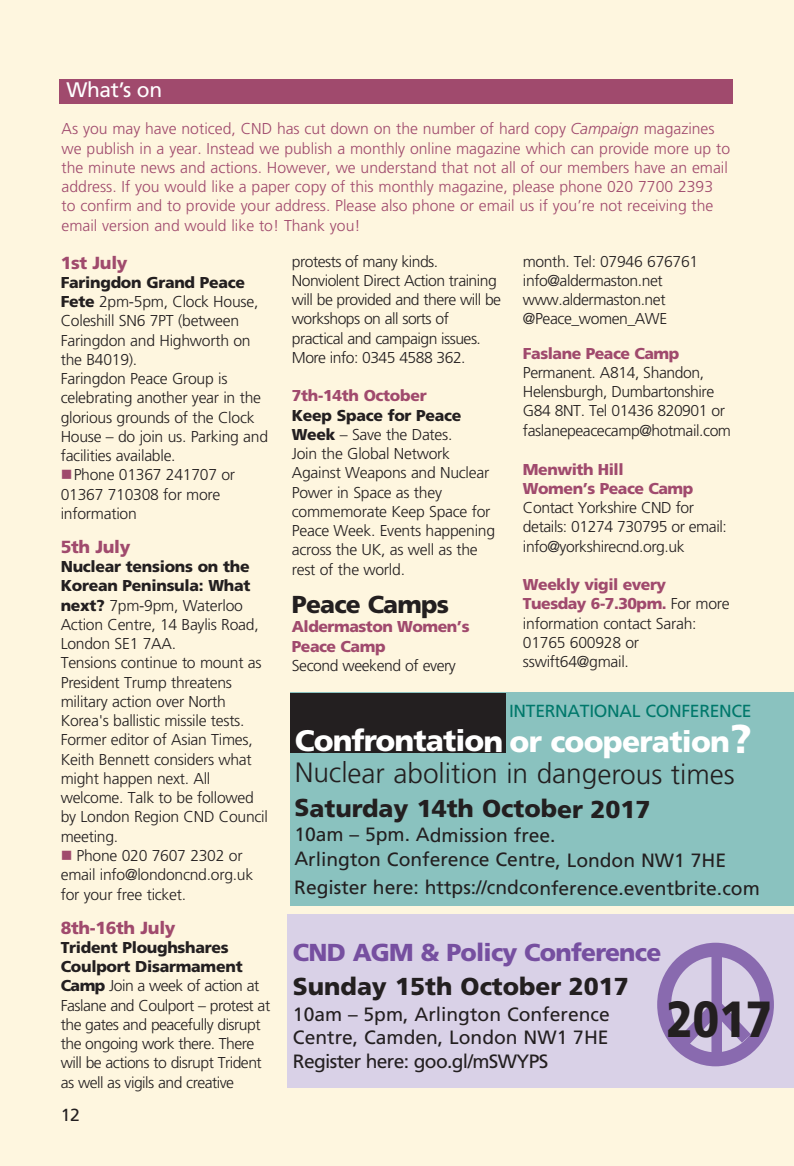
<style>
.page{position:relative;width:794px;height:1166px;background:#fef6df}
.page>*{position:absolute;margin:0;border:0;box-sizing:border-box;transform-origin:0 0}
.t1{font:900 50.75px "Frutiger";color:#231f20;scale:.85 1}
.t2{font:900 29.75px "Frutiger";letter-spacing:-.035em;color:#fff}
.t3{font:300 28px "Frutiger";letter-spacing:-.005em;color:#231f20}
.t4{font:900 24.5px "Frutiger";letter-spacing:-.005em;color:#231f20}
.t5{font:900 24.5px "Frutiger";letter-spacing:-.03em;color:#764fa0}
.t6{font:900 24.5px "Frutiger";letter-spacing:-.03em;color:#231f20}
.t7{font:21px "Frutiger";letter-spacing:-.015em;color:#fff}
.t8{font:19.25px/23.8px "Frutiger";letter-spacing:-.005em;color:#231f20}
.t9{font:900 17.5px "Frutiger";letter-spacing:-.02em;color:#a04a6d}
.t10{font:17.5px "Frutiger";letter-spacing:-.015em;color:#00786b}
.t11{font:17.5px "Frutiger";color:#231f20}
.t12{font:300 15.75px/19.2px "Frutiger";letter-spacing:-.015em;color:#231f20}
.t13{font:300 15.75px/19.2px "Frutiger";color:#a04a6d}
.t14{font:300 15.75px/19.2px "Frutiger";letter-spacing:-.035em;color:#231f20}
.t15{font:900 15.75px/19.2px "Frutiger";letter-spacing:-.03em;color:#a04a6d}
.s1{font-style:italic}
.s2{font-weight:900}
.s3{color:#a04a6d}
.s4{font-weight:900;color:#a04a6d}
.s5{font-size:40.25px}
</style>
<div class="page">
<div style="left:290px;top:692px;width:504px;height:214px;background:#8ac2bf"></div>
<div style="left:290px;top:693px;width:215px;height:59px;background:#231f20"></div>
<div style="left:60px;top:79px;width:673px;height:25px;background:#a04a6d"></div>
<div style="left:288px;top:914px;width:506px;height:174px;background:#d9d1e7"></div>
<svg style="left:657px;top:943px;width:117px;height:123px"></svg>
<h3 class="t7" style="left:66px;top:82px;width:97px">What’s on</h3>
<p class="t13" style="left:62px;top:120px;width:670px">As you may have noticed, CND has cut down on the number of hard copy <span class="s1">Campaign</span> magazines we publish in a year. Instead we publish a monthly online magazine which can provide more up to the minute news and actions. However, we understand that not all of our members have an email address. If you would like a paper copy of this monthly magazine, please phone 020 7700 2393 to confirm and to provide your address. Please also phone or email us if you’re not receiving the email version and would like to! Thank you!</p>
<p class="t9" style="left:61px;top:255px;width:68px">1st July</p>
<p class="t12" style="left:61px;top:274px;width:209px"><span class="s2">Faringdon Grand Peace<br>Fete</span> 2pm-5pm, Clock House,<br>Coleshill SN6 7PT (between<br>Faringdon and Highworth on the B4019).<br>Faringdon Peace Group is celebrating another year in the glorious grounds of the Clock<br>House – do join us. Parking and facilities available.</p>
<p class="t12" style="left:61px;top:466px;width:176px"><span class="s3">■</span>Phone 01367 241707 or<br>01367 710308 for more information</p>
<p class="t9" style="left:61px;top:540px;width:71px">5th July</p>
<p class="t12" style="left:61px;top:558px;width:209px"><span class="s2">Nuclear tensions on the<br>Korean Peninsula: What next?</span> 7pm-9pm, Waterloo<br>Action Centre, 14 Baylis Road,<br>London SE1 7AA.<br>Tensions continue to mount as<br>President Trump threatens military action over North<br>Korea's ballistic missile tests.<br>Former editor of Asian Times,<br>Keith Bennett considers what might happen next. All welcome. Talk to be followed by London Region CND Council meeting.</p>
<p class="t12" style="left:61px;top:847px;width:194px"><span class="s3">■</span> Phone 020 7607 2302 or email info@londoncnd.org.uk for your free ticket.</p>
<p class="t9" style="left:61px;top:920px;width:116px">8th-16th July</p>
<p class="t14" style="left:61px;top:939px;width:211px"><span class="s2">Trident Ploughshares<br>Coulport Disarmament<br>Camp</span> Join a week of action at<br>Faslane and Coulport – protest at the gates and peacefully disrupt the ongoing work there. There will be actions to disrupt Trident as well as vigils and creative</p>
<p class="t11" style="left:61px;top:1108px;width:21px">12</p>
<p class="t14" style="left:292px;top:253px;width:211px">protests of many kinds.<br>Nonviolent Direct Action training will be provided and there will be workshops on all sorts of practical and campaign issues.<br>More info: 0345 4588 362.</p>
<p class="t15" style="left:292px;top:387px;width:136px">7th-14th October</p>
<p class="t12" style="left:292px;top:407px;width:205px"><span class="s2">Keep Space for Peace<br>Week</span> – Save the Dates.<br>Join the Global Network<br>Against Weapons and Nuclear<br>Power in Space as they commemorate Keep Space for<br>Peace Week. Events happening across the UK, as well as the rest of the world.</p>
<h3 class="t6" style="left:292px;top:595px;width:159px">Peace Camps</h3>
<p class="t15" style="left:292px;top:618px;width:179px">Aldermaston Women’s<br>Peace Camp</p>
<p class="t12" style="left:292px;top:657px;width:166px">Second weekend of every</p>
<p class="t12" style="left:523px;top:253px;width:177px">month. Tel: 07946 676761 info@aldermaston.net www.aldermaston.net @Peace_women_AWE</p>
<p class="t15" style="left:523px;top:345px;width:158px">Faslane Peace Camp</p>
<p class="t12" style="left:523px;top:364px;width:210px">Permanent. A814, Shandon,<br>Helensburgh, Dumbartonshire<br>G84 8NT. Tel 01436 820901 or faslanepeacecamp@hotmail.com</p>
<p class="t15" style="left:523px;top:461px;width:172px">Menwith Hill<br>Women’s Peace Camp</p>
<p class="t12" style="left:523px;top:499px;width:205px">Contact Yorkshire CND for details: 01274 730795 or email: info@yorkshirecnd.org.uk</p>
<p class="t12" style="left:523px;top:576px;width:208px"><span class="s4">Weekly vigil every<br>Tuesday 6-7.30pm.</span> For more information contact Sarah:<br>01765 600928 or sswift64@gmail.</p>
<p class="t10" style="left:509px;top:704px;width:244px">INTERNATIONAL CONFERENCE</p>
<h2 class="t2" style="left:295px;top:729px;width:459px">Confrontation or cooperation<span class="s5">?</span></h2>
<h3 class="t3" style="left:295px;top:762px;width:441px">Nuclear abolition in dangerous times</h3>
<h3 class="t4" style="left:294px;top:799px;width:357px">Saturday 14th October 2017</h3>
<p class="t8" style="left:294px;top:824px;width:433px;line-height:24.7px">10am – 5pm. Admission free.<br>Arlington Conference Centre, London NW1 7HE</p>
<p class="t8" style="left:294px;top:877px;width:467px">Register here: https://cndconference.eventbrite.com</p>
<h3 class="t5" style="left:293px;top:943px;width:370px">CND AGM &amp; Policy Conference</h3>
<h3 class="t4" style="left:293px;top:977px;width:337px">Sunday 15th October 2017</h3>
<p class="t8" style="left:293px;top:1004px;width:318px;text-align:justify">10am – 5pm, Arlington Conference Centre, Camden, London NW1 7HE Register here: goo.gl/mSWYPS</p>
<h1 class="t1" style="left:666px;top:999px;width:126px">2017</h1>
</div>
